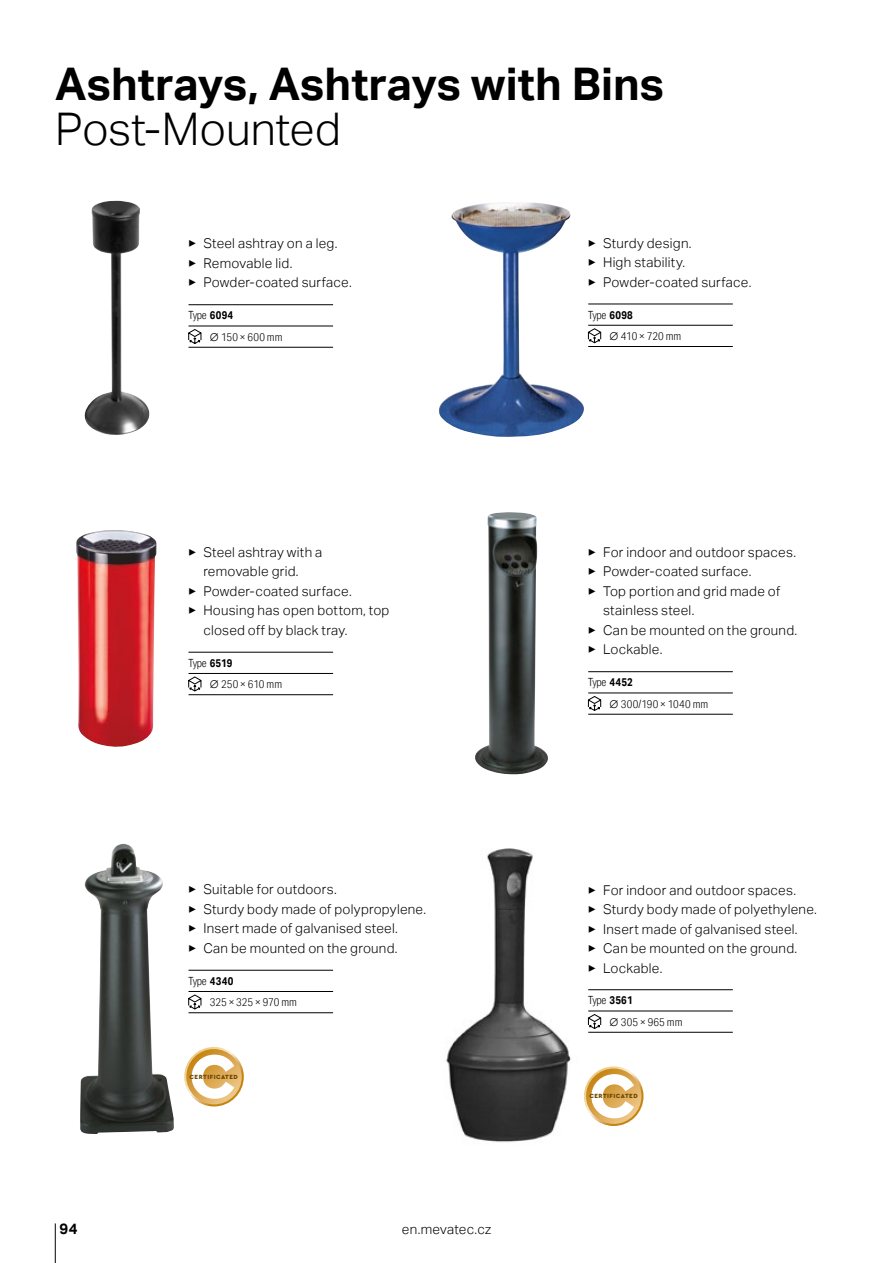
<style>
.page{position:relative;width:893px;height:1263px;background:#fff}
.page>*{position:absolute;margin:0;border:0;box-sizing:border-box;transform-origin:0 0}
.t1{font:700 45px "Aktiv Grotesk";color:#000}
.t2{font:300 45px "Aktiv Grotesk";letter-spacing:-.005em;color:#000}
.t3{font:700 15px "Aktiv Grotesk";color:#000}
.t4{font:300 13.5px/19.5px "Aktiv Grotesk";letter-spacing:.02em;color:#000}
.t5{font:300 11.25px/21.3px "Aktiv Grotesk Cd";color:#000}
.t6{font:300 11.25px/21.3px "Aktiv Grotesk Cd";letter-spacing:-.02em;color:#000}
.t7{font:900 6.3px "Cera Pro";letter-spacing:.075em;color:#6a4600}
.s1{font-weight:700}
.s2{font-family:"Aktiv Grotesk"}
</style>
<div class="page">
<hr style="left:55px;top:1223px;width:1px;height:40px;background:#000">
<img style="left:446px;top:848px;width:158px;height:294px">
<svg style="left:188px;top:652px;width:145px;height:43px"></svg>
<hr style="left:588px;top:346px;width:145px;height:1px;background:#000">
<svg style="left:588px;top:304px;width:145px;height:40px"></svg>
<hr style="left:588px;top:714px;width:145px;height:1px;background:#000">
<hr style="left:588px;top:671px;width:145px;height:1px;background:#000">
<svg style="left:588px;top:672px;width:145px;height:42px"></svg>
<svg style="left:188px;top:970px;width:145px;height:43px"></svg>
<hr style="left:588px;top:1032px;width:145px;height:1px;background:#000">
<hr style="left:588px;top:989px;width:145px;height:1px;background:#000">
<svg style="left:588px;top:990px;width:145px;height:42px"></svg>
<hr style="left:189px;top:347px;width:144px;height:1px;background:#000">
<hr style="left:189px;top:304px;width:144px;height:1px;background:#000">
<svg style="left:188px;top:305px;width:145px;height:42px"></svg>
<img style="left:76px;top:530px;width:80px;height:217px">
<img style="left:80px;top:844px;width:94px;height:290px">
<img style="left:475px;top:512px;width:73px;height:263px">
<img style="left:84px;top:201px;width:66px;height:234px">
<img style="left:439px;top:202px;width:145px;height:235px">
<svg style="left:184px;top:1047px;width:60px;height:59px"></svg>
<svg style="left:186px;top:1049px;width:56px;height:55px"></svg>
<svg style="left:191px;top:1054px;width:43px;height:45px"></svg>
<svg style="left:584px;top:1066px;width:59px;height:60px"></svg>
<svg style="left:586px;top:1068px;width:55px;height:56px"></svg>
<svg style="left:591px;top:1074px;width:43px;height:44px"></svg>
<h1 class="t1" style="left:55px;top:58px;width:610px">Ashtrays, Ashtrays with Bins</h1>
<h1 class="t2" style="left:55px;top:103px;width:287px">Post-Mounted</h1>
<p class="t4" style="left:188px;top:234px;width:165px">▶ Steel ashtray on a leg.<br>▶ Removable lid.<br>▶ Powder-coated surface.</p>
<p class="t5" style="left:210px;top:305px;width:74px;text-indent:-21px">Type <span class="s1">6094<br></span><span class="s2">∅</span> 150 × 600 mm</p>
<p class="t4" style="left:189px;top:543px;width:135px">▶ Steel ashtray with a</p>
<p class="t4" style="left:203px;top:562px;width:97px">removable grid.</p>
<p class="t4" style="left:189px;top:582px;width:165px">▶ Powder-coated surface.</p>
<p class="t4" style="left:189px;top:601px;width:202px">▶ Housing has open bottom, top</p>
<p class="t4" style="left:203px;top:620px;width:146px">closed off by black tray.</p>
<p class="t5" style="left:210px;top:652px;width:74px;text-indent:-21px">Type <span class="s1">6519<br></span><span class="s2">∅</span> 250 × 610 mm</p>
<p class="t4" style="left:188px;top:880px;width:239px">▶ Suitable for outdoors.<br>▶ Sturdy body made of polypropylene. ▶ Insert made of galvanised steel.<br>▶ Can be mounted on the ground.</p>
<p class="t5" style="left:210px;top:970px;width:89px;text-indent:-21px">Type <span class="s1">4340<br></span>325 × 325 × 970 mm</p>
<p class="t7" style="left:190px;top:1072px;width:50px">CERTIFICATED</p>
<p class="t3" style="left:60px;top:1220px;width:20px">94</p>
<p class="t4" style="left:402px;top:1219px;width:91px">en.mevatec.cz</p>
<p class="t4" style="left:588px;top:233px;width:165px">▶ Sturdy design.<br>▶ High stability.<br>▶ Powder-coated surface.</p>
<p class="t6" style="left:609px;top:304px;width:73px;text-indent:-21px">Type <span class="s1">6098<br></span><span class="s2">∅</span> 410 × 720 mm</p>
<p class="t4" style="left:588px;top:543px;width:209px">▶ For indoor and outdoor spaces.</p>
<p class="t4" style="left:588px;top:562px;width:165px">▶ Powder-coated surface.</p>
<p class="t4" style="left:588px;top:582px;width:193px">▶ Top portion and grid made of</p>
<p class="t4" style="left:603px;top:601px;width:93px">stainless steel.</p>
<p class="t4" style="left:588px;top:620px;width:211px">▶ Can be mounted on the ground.</p>
<p class="t4" style="left:588px;top:640px;width:76px">▶ Lockable.</p>
<p class="t5" style="left:609px;top:672px;width:100px;text-indent:-21px">Type <span class="s1">4452<br></span><span class="s2">∅</span> 300/190 × 1040 mm</p>
<p class="t4" style="left:588px;top:880px;width:230px">▶ For indoor and outdoor spaces.<br>▶ Sturdy body made of polyethylene. ▶ Insert made of galvanised steel.<br>▶ Can be mounted on the ground.<br>▶ Lockable.</p>
<p class="t5" style="left:609px;top:990px;width:74px;text-indent:-21px">Type <span class="s1">3561<br></span><span class="s2">∅</span> 305 × 965 mm</p>
<p class="t7" style="left:589px;top:1092px;width:50px">CERTIFICATED</p>
</div>
